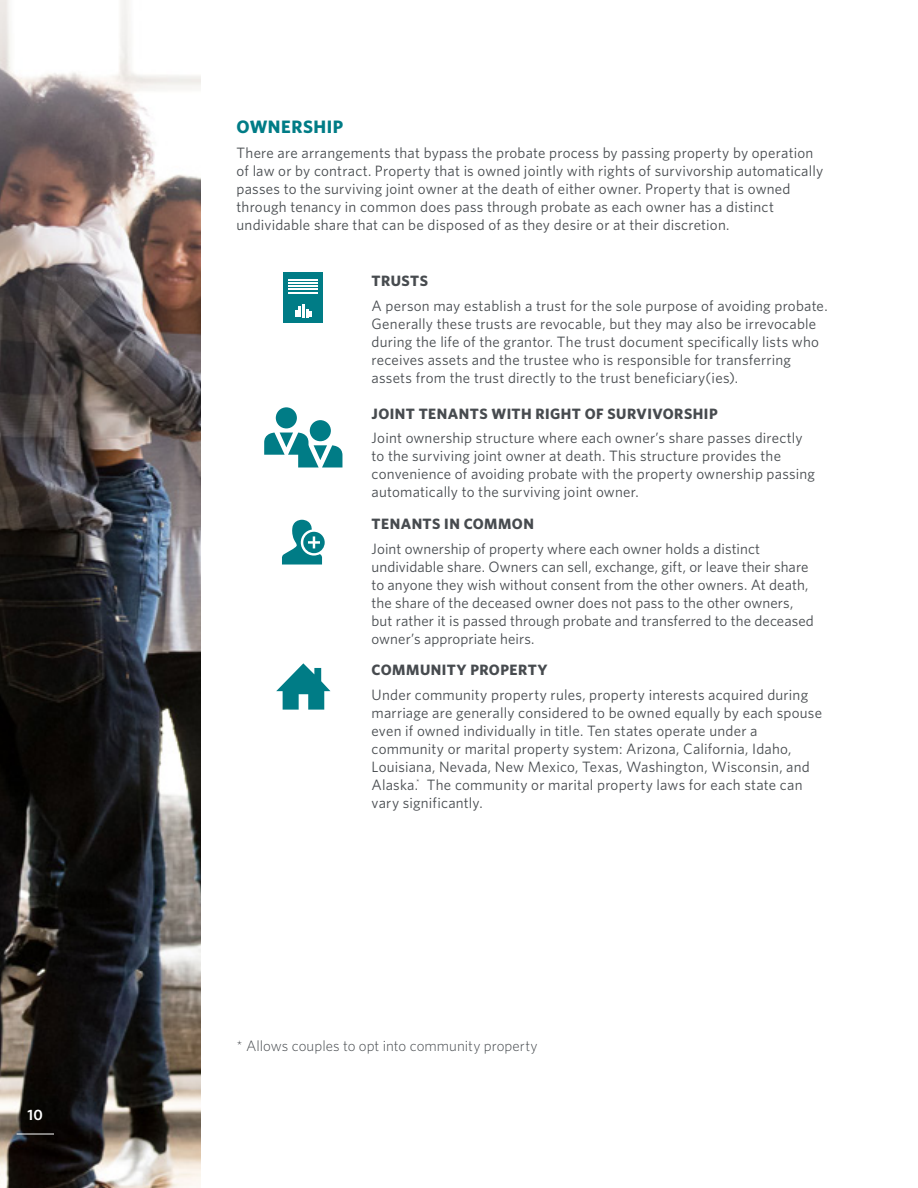
<style>
.page{position:relative;width:918px;height:1188px;background:#fff}
.page>*{position:absolute;margin:0;border:0;box-sizing:border-box;transform-origin:0 0}
.t1{font:700 18px "Whitney";letter-spacing:.025em;color:#007c86}
.t2{font:15px/18px "Whitney";letter-spacing:.01em;color:#474b4f}
.t3{font:700 15px "Whitney";letter-spacing:.03em;color:#474b4f}
.t4{font:300 15px "Whitney";color:#474b4f}
.t5{font:600 15px "Whitney";color:#fff}
</style>
<div class="page">
<img style="left:0;top:0;width:200px;height:1188px">
<hr style="left:17px;top:1134px;width:37px;height:1px;background:#fff">
<div style="left:284px;top:272px;width:39px;height:51px;background:#007c86"></div>
<svg style="left:295px;top:304px;width:17px;height:13px"></svg>
<svg style="left:289px;top:279px;width:29px;height:1px"></svg>
<hr style="left:289px;top:282px;width:29px;height:2px;background:#fff">
<hr style="left:289px;top:285px;width:29px;height:2px;background:#fff">
<svg style="left:289px;top:289px;width:29px;height:4px"></svg>
<svg style="left:276px;top:663px;width:54px;height:47px"></svg>
<svg style="left:282px;top:520px;width:43px;height:45px"></svg>
<div style="left:276px;top:407px;width:21px;height:21px;background:#007c86;border-radius:50%"></div>
<div style="left:310px;top:420px;width:21px;height:21px;background:#007c86;border-radius:50%"></div>
<svg style="left:264px;top:433px;width:78px;height:34px"></svg>
<p class="t5" style="left:28px;top:1105px;width:17px">10</p>
<p class="t1" style="left:237px;top:115px;width:108px">OWNERSHIP</p>
<p class="t2" style="left:237px;top:143px;width:588px">There are arrangements that bypass the probate process by passing property by operation of law or by contract. Property that is owned jointly with rights of survivorship automatically passes to the surviving joint owner at the death of either owner. Property that is owned through tenancy in common does pass through probate as each owner has a distinct undividable share that can be disposed of as they desire or at their discretion.</p>
<p class="t3" style="left:372px;top:271px;width:58px">TRUSTS</p>
<p class="t2" style="left:372px;top:296px;width:458px">A person may establish a trust for the sole purpose of avoiding probate.<br>Generally these trusts are revocable, but they may also be irrevocable during the life of the grantor. The trust document specifically lists who receives assets and the trustee who is responsible for transferring assets from the trust directly to the trust beneficiary(ies).</p>
<p class="t3" style="left:372px;top:403px;width:348px">JOINT TENANTS WITH RIGHT OF SURVIVORSHIP</p>
<p class="t2" style="left:372px;top:429px;width:445px">Joint ownership structure where each owner’s share passes directly to the surviving joint owner at death. This structure provides the convenience of avoiding probate with the property ownership passing automatically to the surviving joint owner.</p>
<p class="t3" style="left:372px;top:514px;width:164px">TENANTS IN COMMON</p>
<p class="t2" style="left:372px;top:539px;width:444px">Joint ownership of property where each owner holds a distinct undividable share. Owners can sell, exchange, gift, or leave their share to anyone they wish without consent from the other owners. At death, the share of the deceased owner does not pass to the other owners, but rather it is passed through probate and transferred to the deceased owner’s appropriate heirs.</p>
<p class="t3" style="left:372px;top:660px;width:178px">COMMUNITY PROPERTY</p>
<p class="t2" style="left:372px;top:685px;width:452px">Under community property rules, property interests acquired during marriage are generally considered to be owned equally by each spouse even if owned individually in title. Ten states operate under a community or marital property system: Arizona, California, Idaho, Louisiana, Nevada, New Mexico, Texas, Washington, Wisconsin, and Alaska.<sup>*</sup> The community or marital property laws for each state can vary significantly.</p>
<p class="t4" style="left:237px;top:1036px;width:303px">* Allows couples to opt into community property</p>
</div>
